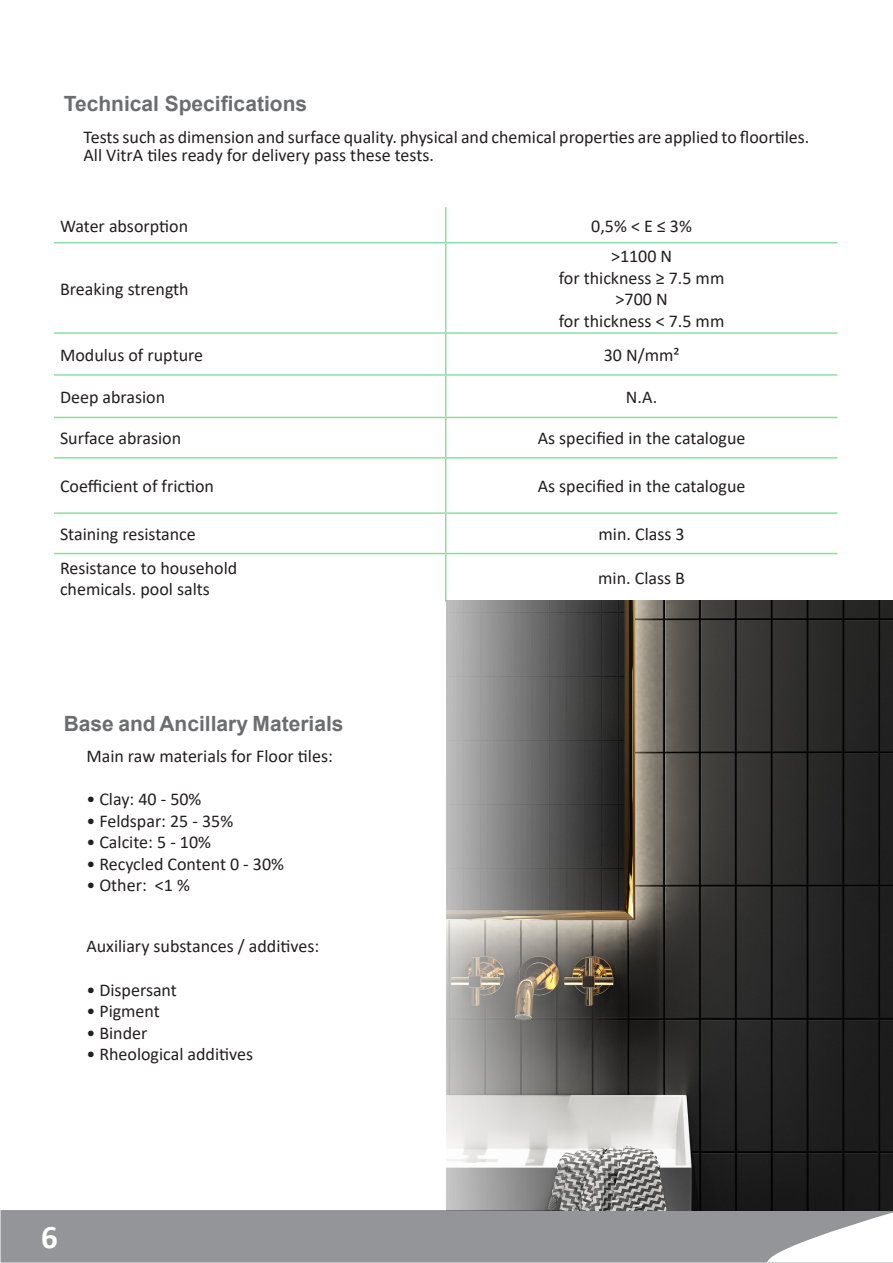
<style>
.page{position:relative;width:893px;height:1263px;background:#fff}
.page>*{position:absolute;margin:0;border:0;box-sizing:border-box;transform-origin:0 0}
.t1{font:700 33px "Calibri";color:#fff}
.t2{font:700 21px "Arial";color:#6c6d70}
.t3{font:18px/18px "Calibri";color:#231f20}
</style>
<div class="page">
<hr style="left:445px;top:207px;width:1px;height:35px;background:#8ddca8">
<hr style="left:54px;top:242px;width:392px;height:1px;background:#8ddca8">
<hr style="left:446px;top:242px;width:391px;height:1px;background:#8ddca8">
<hr style="left:445px;top:243px;width:1px;height:89px;background:#8ddca8">
<hr style="left:54px;top:332px;width:392px;height:2px;background:#8ddca8">
<hr style="left:446px;top:332px;width:391px;height:2px;background:#8ddca8">
<hr style="left:445px;top:334px;width:1px;height:40px;background:#8ddca8">
<hr style="left:54px;top:374px;width:392px;height:2px;background:#8ddca8">
<hr style="left:446px;top:374px;width:391px;height:2px;background:#8ddca8">
<hr style="left:445px;top:376px;width:1px;height:41px;background:#8ddca8">
<hr style="left:54px;top:417px;width:392px;height:1px;background:#8ddca8">
<hr style="left:446px;top:417px;width:391px;height:1px;background:#8ddca8">
<hr style="left:445px;top:418px;width:1px;height:39px;background:#8ddca8">
<hr style="left:54px;top:457px;width:392px;height:2px;background:#8ddca8">
<hr style="left:446px;top:457px;width:391px;height:2px;background:#8ddca8">
<hr style="left:445px;top:459px;width:1px;height:53px;background:#8ddca8">
<hr style="left:54px;top:512px;width:392px;height:2px;background:#8ddca8">
<hr style="left:446px;top:512px;width:391px;height:2px;background:#8ddca8">
<hr style="left:445px;top:514px;width:1px;height:39px;background:#8ddca8">
<hr style="left:54px;top:553px;width:392px;height:1px;background:#8ddca8">
<hr style="left:446px;top:553px;width:391px;height:1px;background:#8ddca8">
<hr style="left:445px;top:554px;width:1px;height:48px;background:#8ddca8">
<svg style="left:1px;top:1210px;width:892px;height:53px;background:#9b9d9f"></svg>
<img style="left:446px;top:600px;width:447px;height:610px">
<p class="t2" style="left:64px;top:89px;width:245px">Technical Specifications</p>
<p class="t3" style="left:84px;top:128px;width:727px">Tests such as dimension and surface quality. physical and chemical properties are applied to floortiles.<br>All VitrA tiles ready for delivery pass these tests.</p>
<p class="t3" style="left:60px;top:216px;width:130px">Water absorption</p>
<p class="t3" style="left:591px;top:216px;width:102px">0,5% &lt; E ≤ 3%</p>
<p class="t3" style="left:60px;top:279px;width:130px">Breaking strength</p>
<p class="t3" style="left:611px;top:247px;width:63px">&gt;1100 N</p>
<p class="t3" style="left:559px;top:268px;width:167px">for thickness ≥ 7.5 mm</p>
<p class="t3" style="left:616px;top:290px;width:54px">&gt;700 N</p>
<p class="t3" style="left:559px;top:312px;width:167px">for thickness &lt; 7.5 mm</p>
<p class="t3" style="left:60px;top:345px;width:145px">Modulus of rupture</p>
<p class="t3" style="left:604px;top:345px;width:77px">30 N/mm²</p>
<p class="t3" style="left:60px;top:387px;width:107px">Deep abrasion</p>
<p class="t3" style="left:626px;top:387px;width:33px">N.A.</p>
<p class="t3" style="left:60px;top:429px;width:123px">Surface abrasion</p>
<p class="t3" style="left:538px;top:429px;width:209px">As specified in the catalogue</p>
<p class="t3" style="left:60px;top:477px;width:156px">Coefficient of friction</p>
<p class="t3" style="left:538px;top:477px;width:209px">As specified in the catalogue</p>
<p class="t3" style="left:60px;top:525px;width:137px">Staining resistance</p>
<p class="t3" style="left:598px;top:525px;width:88px">min. Class 3</p>
<p class="t3" style="left:60px;top:558px;width:179px">Resistance to household</p>
<p class="t3" style="left:60px;top:580px;width:151px">chemicals. pool salts</p>
<p class="t3" style="left:598px;top:569px;width:88px">min. Class B</p>
<p class="t2" style="left:64px;top:709px;width:281px">Base and Ancillary Materials</p>
<p class="t3" style="left:86px;top:746px;width:248px">Main raw materials for Floor tiles:</p>
<p class="t3" style="left:86px;top:789px;width:117px">• Clay: 40 - 50%</p>
<p class="t3" style="left:86px;top:811px;width:148px">• Feldspar: 25 - 35%</p>
<p class="t3" style="left:86px;top:833px;width:126px">• Calcite: 5 - 10%</p>
<p class="t3" style="left:86px;top:854px;width:199px">• Recycled Content 0 - 30%</p>
<p class="t3" style="left:86px;top:876px;width:105px">• Other: &lt;1 %</p>
<p class="t3" style="left:86px;top:937px;width:235px">Auxiliary substances / additives:</p>
<p class="t3" style="left:86px;top:980px;width:92px">• Dispersant</p>
<p class="t3" style="left:86px;top:1002px;width:75px">• Pigment</p>
<p class="t3" style="left:86px;top:1023px;width:63px">• Binder</p>
<p class="t3" style="left:86px;top:1045px;width:168px">• Rheological additives</p>
<p class="t1" style="left:41px;top:1213px;width:18px">6</p>
</div>
